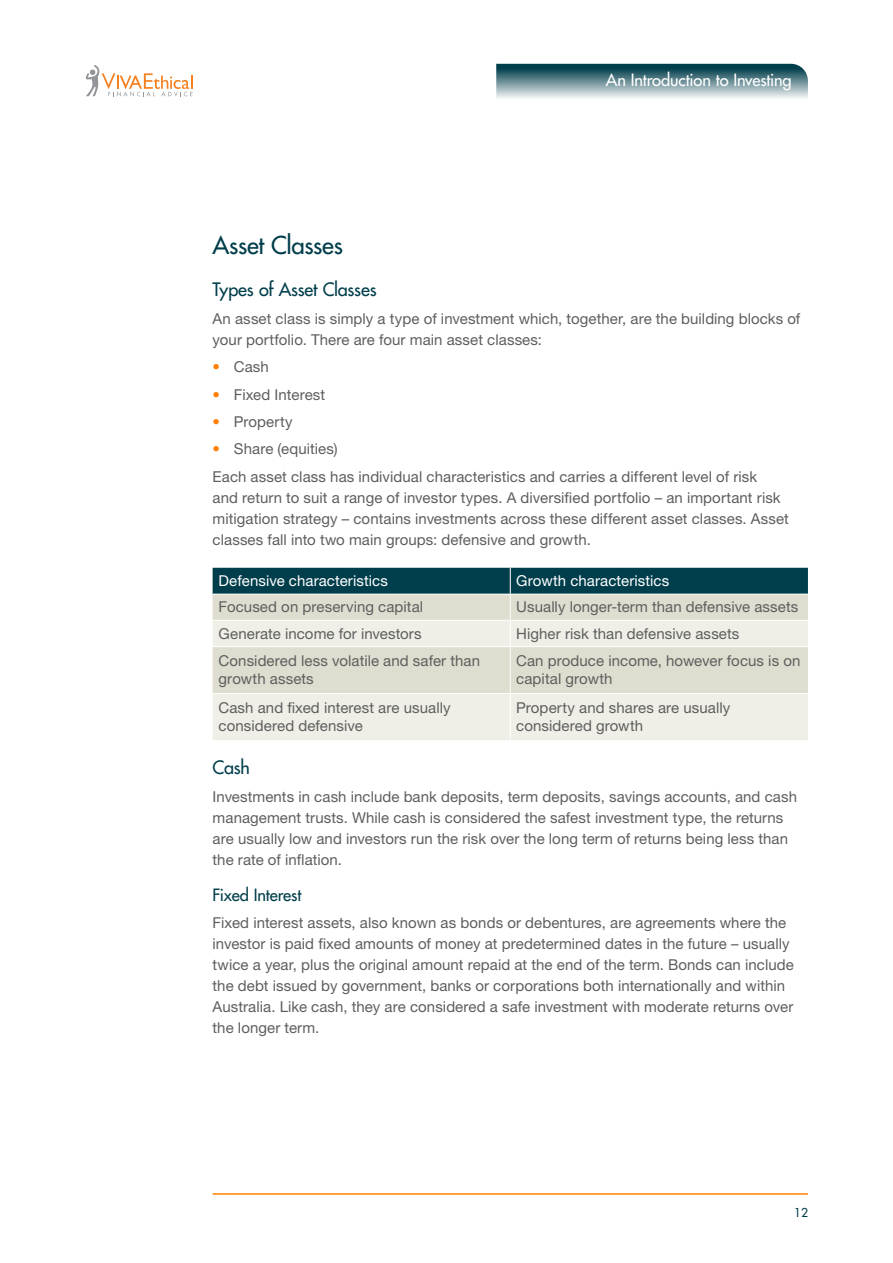
<style>
.page{position:relative;width:893px;height:1263px;background:#fff}
.page>*{position:absolute;margin:0;border:0;box-sizing:border-box;transform-origin:0 0}
.t1{font:500 24px "Futura Std";letter-spacing:-.01em;color:#003e4b}
.t2{font:500 18px "Futura Std";letter-spacing:-.01em;color:#003e4b}
.t3{font:500 16.5px "Futura Std";letter-spacing:-.01em;color:#fff}
.t4{font:500 16.5px "Futura Std";letter-spacing:-.01em;color:#003e4b}
.t5{font:15px/21px "Helvetica Neue LT Std";letter-spacing:.005em;color:#5e5e5e}
.t6{font:15px "Helvetica Neue LT Std";letter-spacing:.005em;color:#fff}
.t7{font:500 12px "Futura Std";color:#003e4b}
.s1{font-style:italic;color:#ff8000}
</style>
<div class="page">
<svg style="left:496px;top:64px;width:312px;height:34px;background:#6b8e96"></svg>
<svg style="left:86px;top:65px;width:107px;height:31px"></svg>
<hr style="left:213px;top:1193px;width:595px;height:2px;background:#ff8000">
<svg style="left:213px;top:647px;width:595px;height:93px;background:#e7e5db"></svg>
<svg style="left:213px;top:568px;width:595px;height:78px;background:#9bafac"></svg>
<hr style="left:510px;top:647px;width:1px;height:46px;background:#fff">
<hr style="left:213px;top:693px;width:297px;height:1px;background:#fff">
<hr style="left:510px;top:693px;width:298px;height:1px;background:#fff">
<hr style="left:510px;top:694px;width:1px;height:46px;background:#fff">
<p class="t3" style="left:606px;top:69px;width:187px">An Introduction to Investing</p>
<h1 class="t1" style="left:213px;top:230px;width:132px">Asset Classes</h1>
<p class="t2" style="left:213px;top:279px;width:165px">Types of Asset Classes</p>
<p class="t5" style="left:213px;top:308px;width:589px">An asset class is simply a type of investment which, together, are the building blocks of your portfolio. There are four main asset classes:</p>
<p class="t5" style="left:213px;top:356px;width:58px"><span class="s1">•</span> Cash</p>
<p class="t5" style="left:213px;top:384px;width:114px"><span class="s1">•</span> Fixed Interest</p>
<p class="t5" style="left:213px;top:411px;width:82px"><span class="s1">•</span> Property</p>
<p class="t5" style="left:213px;top:435px;width:546px;line-height:27.3px"><span class="s1">•</span> Share (equities)<br>Each asset class has individual characteristics and carries a different level of risk</p>
<p class="t5" style="left:213px;top:487px;width:578px">and return to suit a range of investor types. A diversified portfolio – an important risk mitigation strategy – contains investments across these different asset classes. Asset classes fall into two main groups: defensive and growth.</p>
<p class="t6" style="left:219px;top:572px;width:171px">Defensive characteristics</p>
<p class="t6" style="left:516px;top:572px;width:155px">Growth characteristics</p>
<p class="t5" style="left:219px;top:596px;width:206px">Focused on preserving capital</p>
<p class="t5" style="left:516px;top:596px;width:284px">Usually longer-term than defensive assets</p>
<p class="t5" style="left:219px;top:623px;width:205px">Generate income for investors</p>
<p class="t5" style="left:516px;top:623px;width:225px">Higher risk than defensive assets</p>
<p class="t5" style="left:219px;top:652px;width:263px;line-height:18px">Considered less volatile and safer than growth assets</p>
<p class="t5" style="left:516px;top:652px;width:286px;line-height:18px">Can produce income, however focus is on capital growth</p>
<p class="t5" style="left:219px;top:699px;width:233px;line-height:18px">Cash and fixed interest are usually considered defensive</p>
<p class="t5" style="left:516px;top:699px;width:216px;line-height:18px">Property and shares are usually considered growth</p>
<p class="t2" style="left:213px;top:756px;width:39px">Cash</p>
<p class="t5" style="left:213px;top:786px;width:586px">Investments in cash include bank deposits, term deposits, savings accounts, and cash management trusts. While cash is considered the safest investment type, the returns are usually low and investors run the risk over the long term of returns being less than the rate of inflation.</p>
<p class="t4" style="left:213px;top:884px;width:90px">Fixed Interest</p>
<p class="t5" style="left:213px;top:912px;width:583px">Fixed interest assets, also known as bonds or debentures, are agreements where the investor is paid fixed amounts of money at predetermined dates in the future – usually twice a year, plus the original amount repaid at the end of the term. Bonds can include the debt issued by government, banks or corporations both internationally and within Australia. Like cash, they are considered a safe investment with moderate returns over the longer term.</p>
<p class="t7" style="left:794px;top:1205px;width:15px">12</p>
</div>
